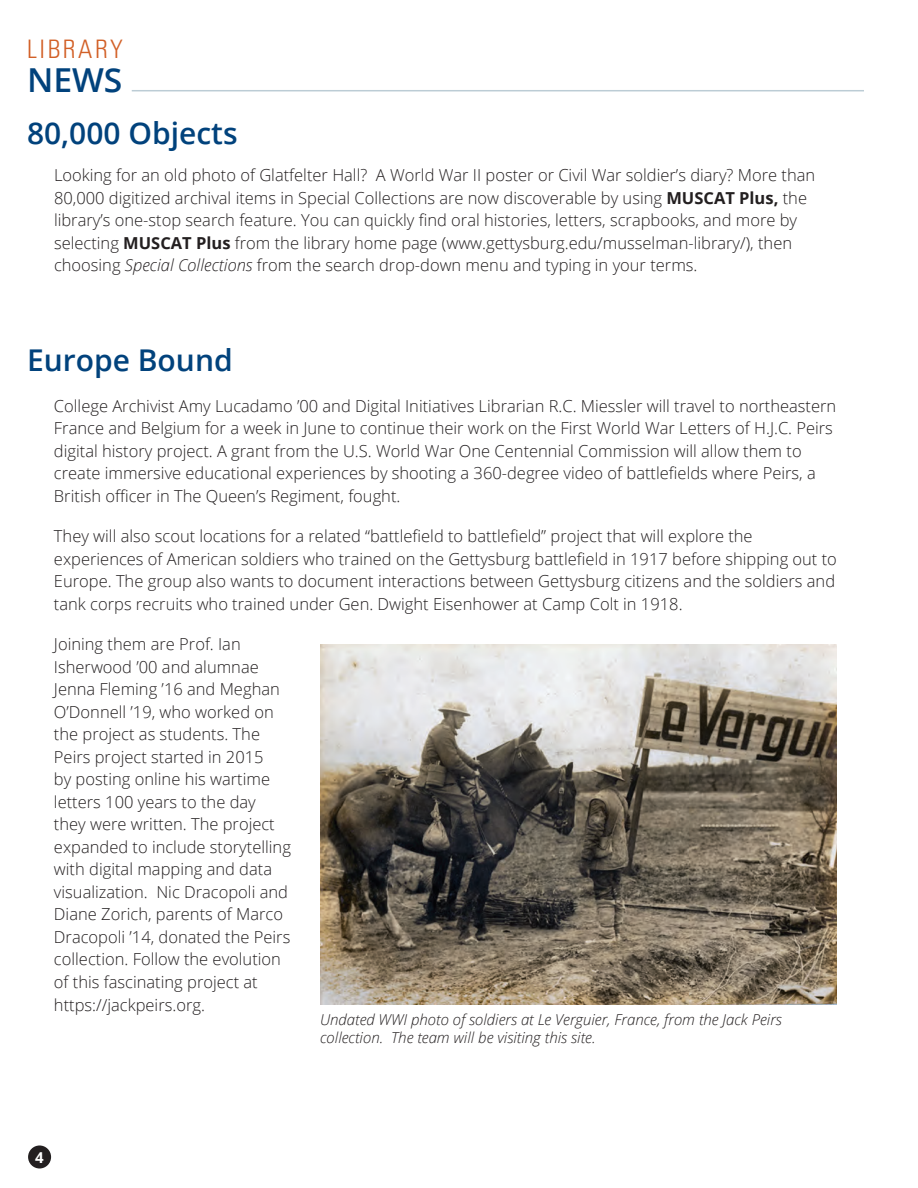
<style>
.page{position:relative;width:918px;height:1188px;background:#fff}
.page>*{position:absolute;margin:0;border:0;box-sizing:border-box;transform-origin:0 0}
.t1{font:600 33px "Open Sans";color:#01427c}
.t2{font:600 30px "Open Sans";color:#01427c}
.t3{font:300 condensed 25.5px "Univers LT Std";letter-spacing:.1em;color:#d26027}
.t4{font:300 16.5px/22.5px "Open Sans";color:#231f20}
.t5{font:italic 300 15px/18px "Open Sans";color:#231f20}
.t6{font:700 15px "Open Sans";color:#fff}
.s1{font-weight:700}
.s2{font-style:italic}
</style>
<div class="page">
<div style="left:28px;top:1145px;width:23px;height:23px;background:#231f20;border-radius:50%"></div>
<hr style="left:132px;top:90px;width:732px;height:1px;background:#bcccd5">
<img style="left:320px;top:644px;width:517px;height:360px">
<h3 class="t3" style="left:27px;top:34px;width:98px">LIBRARY</h3>
<h1 class="t1" style="left:27px;top:57px;width:97px">NEWS</h1>
<h2 class="t2" style="left:27px;top:113px;width:212px">80,000 Objects</h2>
<p class="t4" style="left:54px;top:163px;width:763px">Looking for an old photo of Glatfelter Hall? A World War II poster or Civil War soldier’s diary? More than 80,000 digitized archival items in Special Collections are now discoverable by using <span class="s1">MUSCAT Plus,</span> the library’s one-stop search feature. You can quickly find oral histories, letters, scrapbooks, and more by selecting <span class="s1">MUSCAT Plus</span> from the library home page (www.gettysburg.edu/musselman-library/), then choosing <span class="s2">Special Collections</span> from the search drop-down menu and typing in your terms.</p>
<h2 class="t2" style="left:27px;top:339px;width:207px">Europe Bound</h2>
<p class="t4" style="left:54px;top:394px;width:784px">College Archivist Amy Lucadamo ’00 and Digital Initiatives Librarian R.C. Miessler will travel to northeastern France and Belgium for a week in June to continue their work on the First World War Letters of H.J.C. Peirs digital history project. A grant from the U.S. World War One Centennial Commission will allow them to create immersive educational experiences by shooting a 360-degree video of battlefields where Peirs, a British officer in The Queen’s Regiment, fought.</p>
<p class="t4" style="left:54px;top:525px;width:785px">They will also scout locations for a related “battlefield to battlefield” project that will explore the experiences of American soldiers who trained on the Gettysburg battlefield in 1917 before shipping out to Europe. The group also wants to document interactions between Gettysburg citizens and the soldiers and tank corps recruits who trained under Gen. Dwight Eisenhower at Camp Colt in 1918.</p>
<p class="t4" style="left:54px;top:633px;width:238px">Joining them are Prof. Ian<br>Isherwood ’00 and alumnae<br>Jenna Fleming ’16 and Meghan<br>O’Donnell ’19, who worked on the project as students. The<br>Peirs project started in 2015<br>by posting online his wartime letters 100 years to the day they were written. The project expanded to include storytelling with digital mapping and data visualization. Nic Dracopoli and<br>Diane Zorich, parents of Marco<br>Dracopoli ’14, donated the Peirs collection. Follow the evolution of this fascinating project at https://jackpeirs.org.</p>
<p class="t5" style="left:320px;top:1011px;width:463px">Undated WWI photo of soldiers at Le Verguier, France, from the Jack Peirs collection. The team will be visiting this site.</p>
<p class="t6" style="left:35px;top:1147px;width:10px">4</p>
</div>
